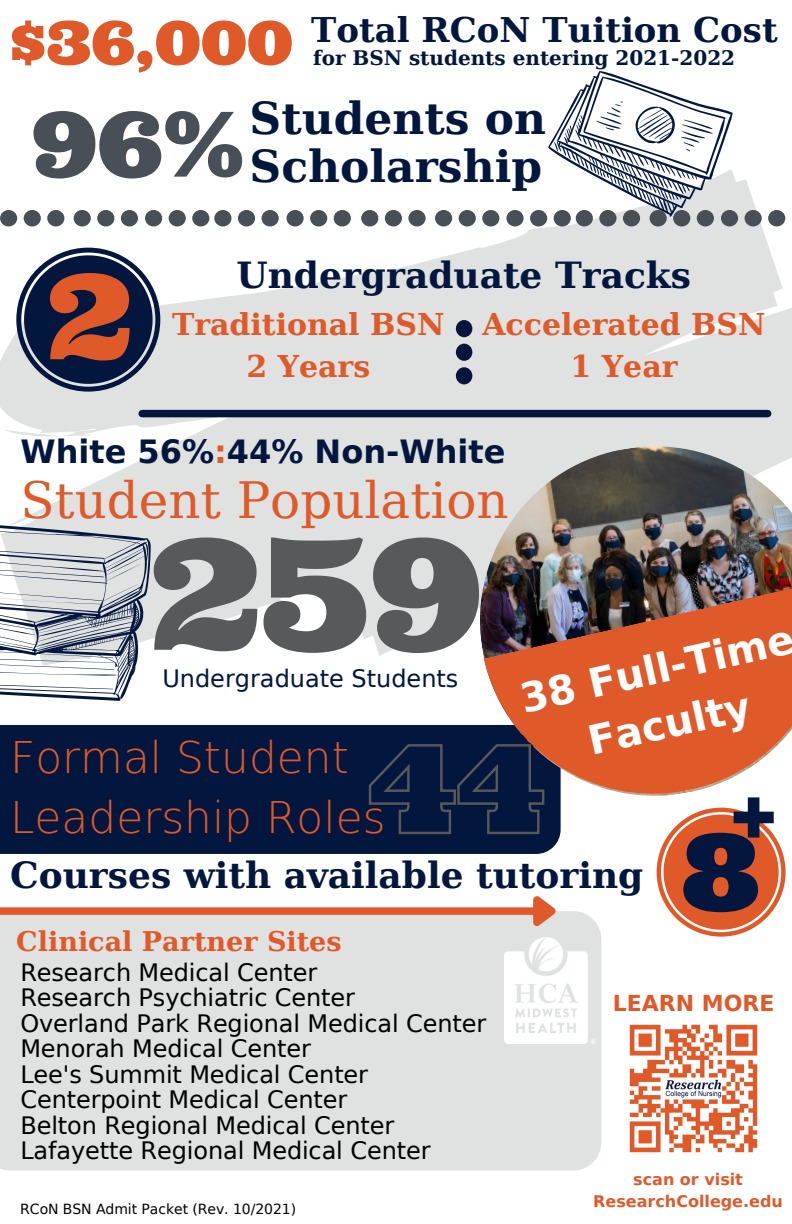
<style>
.page{position:relative;width:792px;height:1224px;background:#fff}
.page>*{position:absolute;margin:0;border:0;box-sizing:border-box;transform-origin:0 0}
.t1{font:154px "Ultra";color:#58595b}
.t2{font:90px "Ultra";color:#494f56}
.t3{font:73px "Ultra";color:#03173e}
.t4{font:60px "Ultra";color:#e05929}
.t5{font:50px "DejaVu Serif";color:#e05929}
.t6{font:200 44px/60px "DejaVu Sans";color:#e05929}
.t7{font:700 44px/48px "DejaVu Serif";color:#03173e}
.t8{font:700 40px/55.4px "DejaVu Sans";color:#fff;text-align:center}
.t9{font:700 36px "DejaVu Serif";color:#03173e}
.t10{font:700 34px "DejaVu Serif";color:#03173e}
.t11{font:700 32px "DejaVu Sans";color:#03173e}
.t12{font:700 30px "DejaVu Serif";color:#e05929}
.t13{font:700 27px "DejaVu Serif";color:#e05929}
.t14{font:24px "DejaVu Sans";letter-spacing:-.005em;color:#000}
.t15{font:24px "DejaVu Sans";color:#03173e}
.t16{font:700 22px "DejaVu Sans";color:#e05929}
.t17{font:700 20px "DejaVu Serif";color:#03173e}
.t18{font:700 16px/21.4px "DejaVu Sans";color:#e05929;text-align:center}
.t19{font:14px "DejaVu Sans";letter-spacing:-.005em;color:#000}
.s1{color:#e05929}
</style>
<div class="page">
<div style="left:0;top:725px;width:561px;height:129px;background:#03173e"></div>
<svg style="left:0;top:216px;width:792px;height:440px;fill:#e0e1e1"></svg>
<div style="left:142px;top:410px;width:626px;height:7px;background:#03173e"></div>
<svg style="left:16px;top:248px;width:144px;height:144px;background:#766068"></svg>
<div style="left:0;top:911px;width:601px;height:260px;background:#e0e1e1"></div>
<svg style="left:456px;top:320px;width:16px;height:64px"></svg>
<svg style="left:435px;top:210px;width:64px;height:16px"></svg>
<svg style="left:361px;top:210px;width:65px;height:16px"></svg>
<svg style="left:287px;top:210px;width:64px;height:16px"></svg>
<svg style="left:145px;top:210px;width:134px;height:16px"></svg>
<svg style="left:74px;top:210px;width:64px;height:16px"></svg>
<svg style="left:0;top:210px;width:64px;height:16px"></svg>
<img style="left:468px;top:434px;width:324px;height:309px">
<svg style="left:657px;top:828px;width:129px;height:109px"></svg>
<div style="left:0;top:907px;width:533px;height:8px;background:#e05929"></div>
<svg style="left:526px;top:896px;width:38px;height:41px"></svg>
<svg style="left:484px;top:581px;width:308px;height:247px;background:#c36d51"></svg>
<svg style="left:0;top:523px;width:151px;height:178px"></svg>
<svg style="left:506px;top:71px;width:279px;height:155px"></svg>
<img style="left:504px;top:937px;width:92px;height:107px">
<svg style="left:367px;top:743px;width:179px;height:92px;background:#0f2041"></svg>
<img style="left:629px;top:1024px;width:129px;height:129px">
<p class="t4" style="left:10px;top:4px;width:284px">$36,000</p>
<p class="t10" style="left:311px;top:10px;width:468px">Total RCoN Tuition Cost</p>
<p class="t2" style="left:32px;top:86px;width:214px">96%</p>
<p class="t7" style="left:250px;top:95px;width:298px">Students on<br>Scholarship</p>
<p class="t17" style="left:313px;top:46px;width:424px">for BSN students entering 2021-2022</p>
<p class="t9" style="left:236px;top:254px;width:456px">Undergraduate Tracks</p>
<p class="t12" style="left:172px;top:307px;width:274px">Traditional BSN</p>
<p class="t12" style="left:246px;top:349px;width:125px">2 Years</p>
<p class="t12" style="left:482px;top:307px;width:285px">Accelerated BSN</p>
<p class="t12" style="left:571px;top:349px;width:108px">1 Year</p>
<p class="t11" style="left:20px;top:433px;width:487px">White 56%<span class="s1">:</span>44% Non-White</p>
<p class="t5" style="left:20px;top:471px;width:490px">Student Population</p>
<p class="t1" style="left:152px;top:495px;width:332px">259</p>
<p class="t15" style="left:162px;top:665px;width:298px">Undergraduate Students</p>
<p class="t6" style="left:10px;top:728px;width:377px">Formal Student<br>Leadership Roles</p>
<p class="t8" style="left:515px;top:674px;width:281px;rotate:-13deg">38 Full-Time<br>Faculty</p>
<p class="t3" style="left:728px;top:769px;width:53px">+</p>
<p class="t9" style="left:10px;top:854px;width:635px">Courses with available tutoring</p>
<p class="t13" style="left:16px;top:926px;width:327px">Clinical Partner Sites</p>
<p class="t14" style="left:20px;top:958px;width:299px">Research Medical Center</p>
<p class="t14" style="left:20px;top:984px;width:336px">Research Psychiatric Center</p>
<p class="t14" style="left:20px;top:1009px;width:468px">Overland Park Regional Medical Center</p>
<p class="t14" style="left:20px;top:1035px;width:292px">Menorah Medical Center</p>
<p class="t14" style="left:20px;top:1060px;width:349px">Lee's Summit Medical Center</p>
<p class="t14" style="left:20px;top:1086px;width:328px">Centerpoint Medical Center</p>
<p class="t14" style="left:20px;top:1111px;width:375px">Belton Regional Medical Center</p>
<p class="t14" style="left:20px;top:1137px;width:412px">Lafayette Regional Medical Center</p>
<p class="t19" style="left:20px;top:1201px;width:277px">RCoN BSN Admit Packet (Rev. 10/2021)</p>
<p class="t16" style="left:613px;top:990px;width:163px">LEARN MORE</p>
<p class="t18" style="left:593px;top:1169px;width:191px">scan or visit<br>ResearchCollege.edu</p>
</div>
